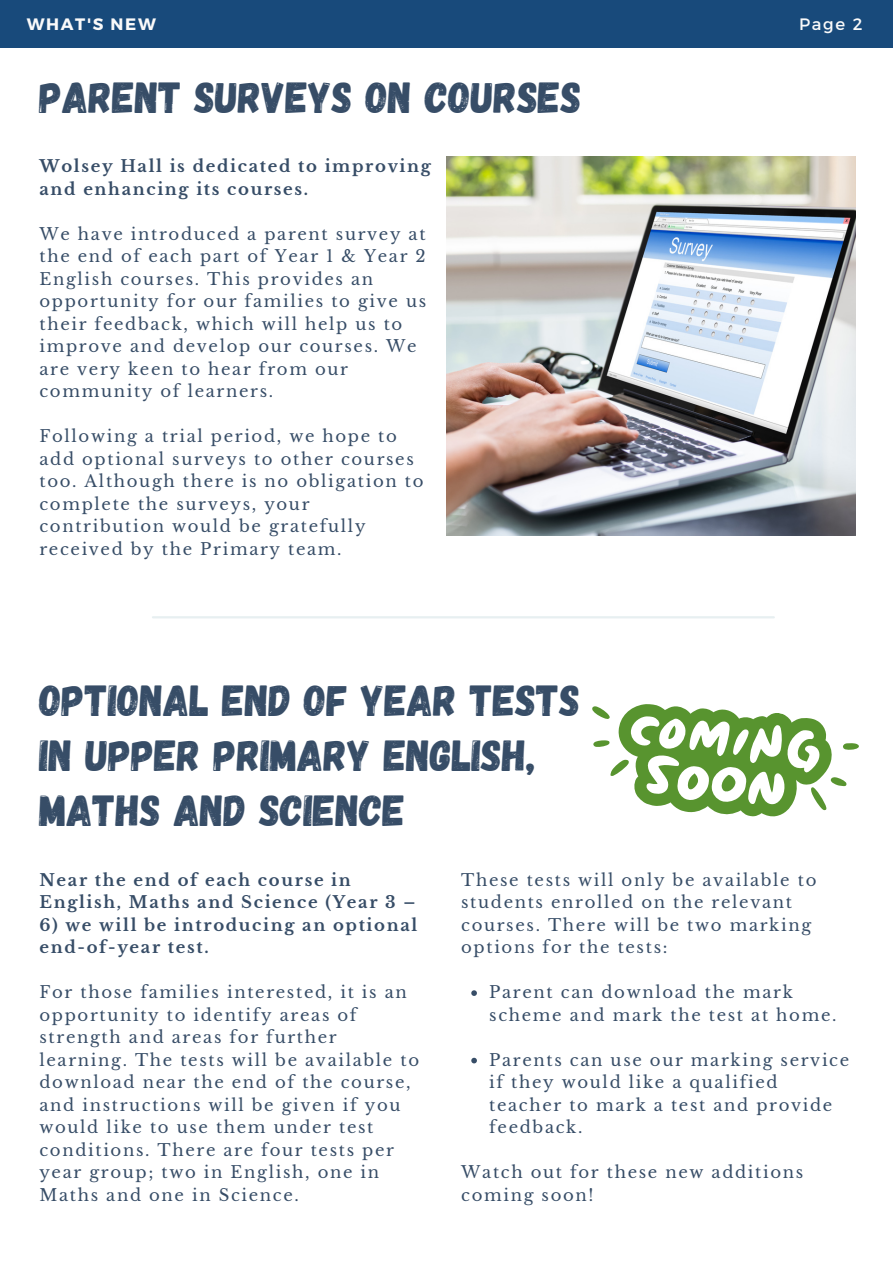
<style>
.page{position:relative;width:893px;height:1264px;background:#fff}
.page>*{position:absolute;margin:0;border:0;box-sizing:border-box;transform-origin:0 0}
.t1{font:43.5px/55.1px "Gagalin";color:#374d67}
.t2{font:16.5px/22.5px "Libre Baskerville";letter-spacing:.1em;color:#374d67}
.t3{font:700 16.5px/22.5px "Libre Baskerville";letter-spacing:.1em;color:#374d67}
.t4{font:700 16.5px "Montserrat";letter-spacing:.1em;color:#fafafa}
.t5{font:16.5px "Montserrat";color:#fafafa}
</style>
<div class="page">
<div style="left:0;top:0;width:892px;height:47px;background:#184a7b"></div>
<hr style="left:153px;top:616px;width:620px;height:2px;background:#e7eff1">
<img style="left:446px;top:157px;width:409px;height:379px">
<svg style="left:592px;top:704px;width:267px;height:113px"></svg>
<svg style="left:471px;top:990px;width:6px;height:5px"></svg>
<svg style="left:471px;top:1057px;width:6px;height:6px"></svg>
<p class="t4" style="left:27px;top:14px;width:131px">WHAT'S NEW</p>
<p class="t5" style="left:799px;top:14px;width:65px">Page 2</p>
<h1 class="t1" style="left:39px;top:67px;width:543px">PARENT SURVEYS ON COURSES</h1>
<p class="t3" style="left:39px;top:155px;width:393px">Wolsey Hall is dedicated to improving and enhancing its courses.</p>
<p class="t2" style="left:39px;top:223px;width:388px">We have introduced a parent survey at the end of each part of Year 1 &amp; Year 2<br>English courses. This provides an opportunity for our families to give us their feedback, which will help us to improve and develop our courses. We are very keen to hear from our community of learners.</p>
<p class="t2" style="left:39px;top:425px;width:385px">Following a trial period, we hope to add optional surveys to other courses too. Although there is no obligation to complete the surveys, your contribution would be gratefully received by the Primary team.</p>
<h1 class="t1" style="left:39px;top:670px;width:542px">OPTIONAL END OF YEAR TESTS<br>IN UPPER PRIMARY ENGLISH,<br>MATHS AND SCIENCE</h1>
<p class="t3" style="left:39px;top:868px;width:377px">Near the end of each course in<br>English, Maths and Science (Year 3 –</p>
<p class="t3" style="left:39px;top:913px;width:379px">6) we will be introducing an optional end-of-year test.</p>
<p class="t2" style="left:39px;top:981px;width:381px">For those families interested, it is an opportunity to identify areas of strength and areas for further learning. The tests will be available to download near the end of the course, and instructions will be given if you would like to use them under test conditions. There are four tests per year group; two in English, one in Maths and one in Science.</p>
<p class="t2" style="left:489px;top:981px;width:349px">Parent can download the mark scheme and mark the test at home.</p>
<p class="t2" style="left:461px;top:868px;width:357px">These tests will only be available to students enrolled on the relevant courses. There will be two marking options for the tests:</p>
<p class="t2" style="left:489px;top:1048px;width:361px">Parents can use our marking service if they would like a qualified teacher to mark a test and provide feedback.</p>
<p class="t2" style="left:461px;top:1161px;width:343px">Watch out for these new additions coming soon!</p>
</div>
